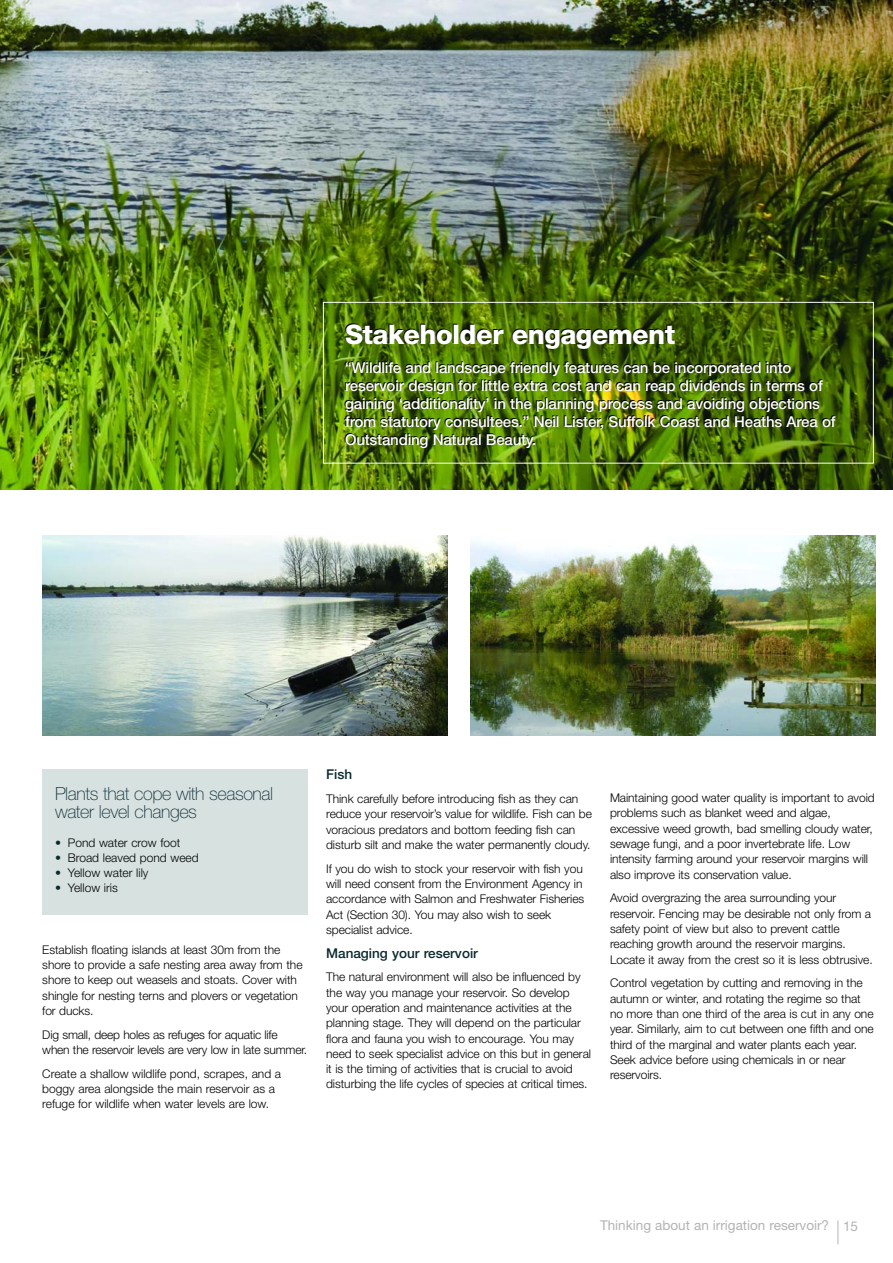
<style>
.page{position:relative;width:893px;height:1263px;background:#fff}
.page>*{position:absolute;margin:0;border:0;box-sizing:border-box;transform-origin:0 0}
.t1{font:800 27px "Helvetica Neue";letter-spacing:-.02em;color:#fff}
.t2{font:100 18px/18px "Helvetica Neue";letter-spacing:-.02em;color:#0e2b36}
.t3{font:500 15px/18px "Helvetica Neue";letter-spacing:-.01em;color:#fff}
.t4{font:13.5px "Helvetica Neue";color:#b3b3b3}
.t5{font:500 13.5px "Helvetica Neue";color:#0a2a2d}
.t6{font:300 12px/15.3px "Helvetica Neue";letter-spacing:-.005em;color:#000}
.s1{color:#0a2a2d}
</style>
<div class="page">
<svg style="left:837px;top:1220px;width:1px;height:24px"></svg>
<img style="left:0;top:0;width:893px;height:489px">
<div style="left:323px;top:302px;width:551px;height:162px;border:1px solid #fff"></div>
<div style="left:42px;top:770px;width:266px;height:145px;background:#d6e1e0"></div>
<img style="left:471px;top:536px;width:405px;height:200px">
<img style="left:42px;top:536px;width:405px;height:200px">
<h1 class="t1" style="left:345px;top:325px;width:332px">Stakeholder engagement</h1>
<p class="t3" style="left:345px;top:360px;width:492px">“Wildlife and landscape friendly features can be incorporated into reservoir design for little extra cost and can reap dividends in terms of gaining ‘additionality’ in the planning process and avoiding objections from statutory consultees.” Neil Lister, Suffolk Coast and Heaths Area of Outstanding Natural Beauty.</p>
<h2 class="t2" style="left:55px;top:786px;width:220px">Plants that cope with seasonal water level changes</h2>
<p class="t6" style="left:55px;top:836px;width:127px"><span class="s1">•</span> Pond water crow foot</p>
<p class="t6" style="left:55px;top:851px;width:145px"><span class="s1">•</span> Broad leaved pond weed</p>
<p class="t6" style="left:55px;top:866px;width:95px"><span class="s1">•</span> Yellow water lily</p>
<p class="t6" style="left:55px;top:881px;width:64px"><span class="s1">•</span> Yellow iris</p>
<p class="t6" style="left:42px;top:943px;width:262px">Establish floating islands at least 30m from the shore to provide a safe nesting area away from the shore to keep out weasels and stoats. Cover with shingle for nesting terns and plovers or vegetation for ducks.</p>
<p class="t6" style="left:42px;top:1028px;width:266px">Dig small, deep holes as refuges for aquatic life when the reservoir levels are very low in late summer.</p>
<p class="t6" style="left:42px;top:1067px;width:240px">Create a shallow wildlife pond, scrapes, and a boggy area alongside the main reservoir as a refuge for wildlife when water levels are low.</p>
<p class="t5" style="left:326px;top:770px;width:28px">Fish</p>
<p class="t6" style="left:326px;top:792px;width:267px">Think carefully before introducing fish as they can reduce your reservoir’s value for wildlife. Fish can be voracious predators and bottom feeding fish can disturb silt and make the water permanently cloudy.</p>
<p class="t6" style="left:326px;top:862px;width:260px">If you do wish to stock your reservoir with fish you will need consent from the Environment Agency in accordance with Salmon and Freshwater Fisheries Act (Section 30). You may also wish to seek specialist advice.</p>
<p class="t5" style="left:326px;top:948px;width:153px">Managing your reservoir</p>
<p class="t6" style="left:326px;top:971px;width:266px">The natural environment will also be influenced by the way you manage your reservoir. So develop your operation and maintenance activities at the planning stage. They will depend on the particular flora and fauna you wish to encourage. You may need to seek specialist advice on this but in general it is the timing of activities that is crucial to avoid disturbing the life cycles of species at critical times.</p>
<p class="t6" style="left:610px;top:791px;width:266px">Maintaining good water quality is important to avoid problems such as blanket weed and algae, excessive weed growth, bad smelling cloudy water, sewage fungi, and a poor invertebrate life. Low intensity farming around your reservoir margins will also improve its conservation value.</p>
<p class="t6" style="left:610px;top:892px;width:264px">Avoid overgrazing the area surrounding your reservoir. Fencing may be desirable not only from a safety point of view but also to prevent cattle reaching growth around the reservoir margins.<br>Locate it away from the crest so it is less obtrusive.</p>
<p class="t6" style="left:610px;top:977px;width:265px">Control vegetation by cutting and removing in the autumn or winter, and rotating the regime so that no more than one third of the area is cut in any one year. Similarly, aim to cut between one fifth and one third of the marginal and water plants each year.<br>Seek advice before using chemicals in or near reservoirs.</p>
<p class="t4" style="left:600px;top:1221px;width:260px">Thinking about an irrigation reservoir? 15</p>
</div>
